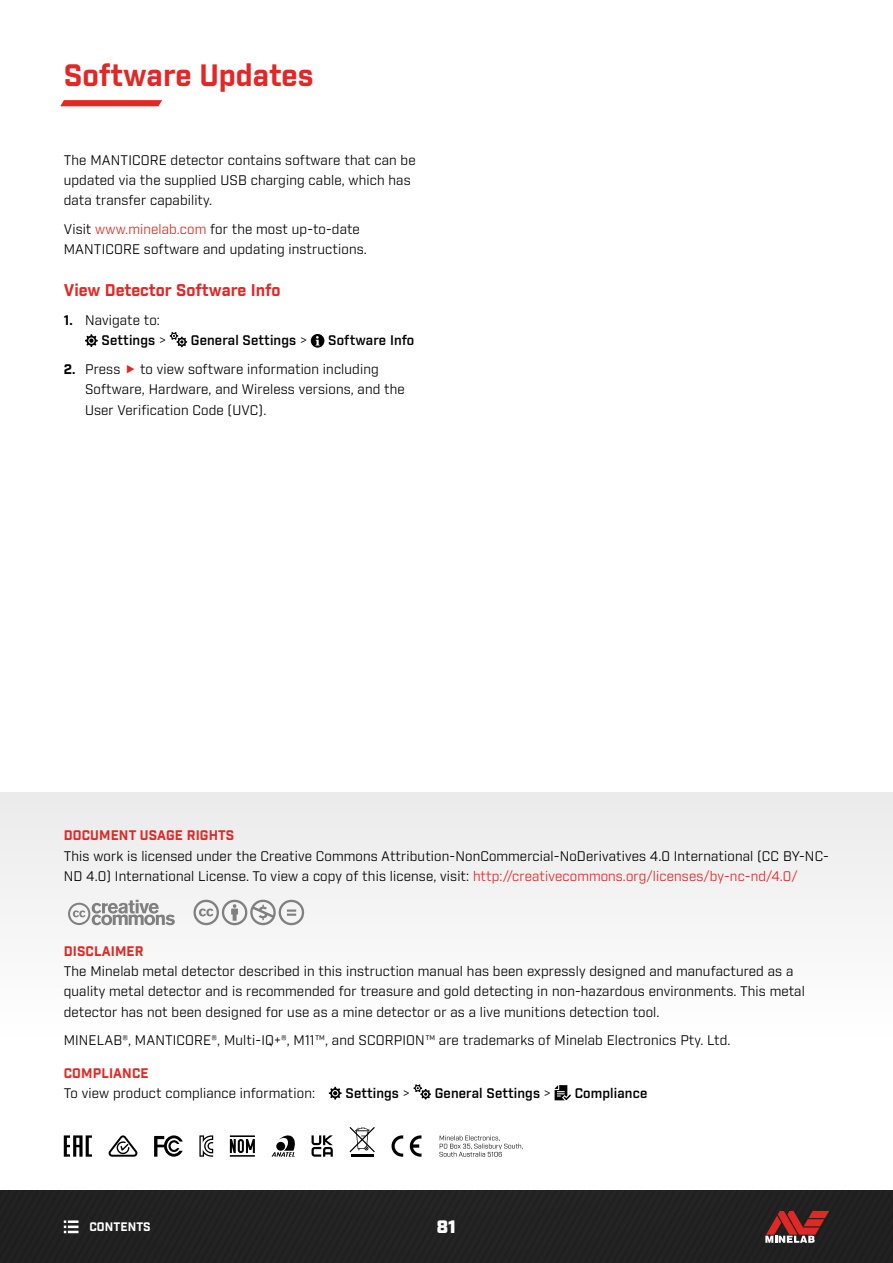
<style>
.page{position:relative;width:893px;height:1263px;background:#fff}
.page>*{position:absolute;margin:0;border:0;box-sizing:border-box;transform-origin:0 0}
.t1{font:700 30px "Industry";color:#e02926}
.t2{font:900 18px "Industry";color:#fff}
.t3{font:700 16.5px "Industry";letter-spacing:-.005em;color:#e02926}
.t4{font:13.5px/20.2px "Industry";letter-spacing:.01em;color:#000}
.t5{font:600 13.5px "Industry";letter-spacing:.01em;color:#000}
.t6{font:700 13.5px "Industry";letter-spacing:.01em;color:#e02926}
.t7{font:700 12px "Industry";letter-spacing:.01em;color:#fff}
.s1{color:#e02926}
.s2{font-weight:700}
.s3{font-weight:600}
.s4{font-weight:400}
</style>
<div class="page">
<div style="left:0;top:792px;width:893px;height:471px;background:linear-gradient(to right,#f7f7f7,#f7f7f7)"></div>
<div style="left:0;top:1191px;width:893px;height:72px;background:#222"></div>
<svg style="left:60px;top:100px;width:102px;height:6px"></svg>
<svg style="left:765px;top:1211px;width:64px;height:32px;background:#863c3b"></svg>
<svg style="left:64px;top:1220px;width:15px;height:13px"></svg>
<svg style="left:68px;top:900px;width:107px;height:25px"></svg>
<svg style="left:193px;top:900px;width:111px;height:25px"></svg>
<svg style="left:329px;top:1087px;width:13px;height:12px"></svg>
<svg style="left:414px;top:1084px;width:17px;height:15px"></svg>
<svg style="left:555px;top:1085px;width:16px;height:15px"></svg>
<svg style="left:230px;top:1135px;width:25px;height:22px"></svg>
<svg style="left:272px;top:1134px;width:24px;height:23px"></svg>
<svg style="left:349px;top:1127px;width:26px;height:25px"></svg>
<hr style="left:351px;top:1154px;width:23px;height:3px;background:#000">
<svg style="left:108px;top:1135px;width:29px;height:22px"></svg>
<svg style="left:392px;top:1135px;width:11px;height:22px"></svg>
<svg style="left:410px;top:1135px;width:11px;height:22px"></svg>
<svg style="left:64px;top:1135px;width:28px;height:22px"></svg>
<svg style="left:199px;top:1135px;width:14px;height:22px"></svg>
<svg style="left:439px;top:1135px;width:84px;height:22px"></svg>
<svg style="left:154px;top:1135px;width:29px;height:22px"></svg>
<svg style="left:312px;top:1135px;width:21px;height:22px"></svg>
<svg style="left:85px;top:334px;width:13px;height:13px"></svg>
<svg style="left:170px;top:332px;width:17px;height:15px"></svg>
<svg style="left:311px;top:334px;width:13px;height:14px"></svg>
<h1 class="t1" style="left:64px;top:57px;width:251px">Software Updates</h1>
<p class="t4" style="left:64px;top:150px;width:353px">The MANTICORE detector contains software that can be updated via the supplied USB charging cable, which has data transfer capability.</p>
<p class="t4" style="left:64px;top:220px;width:303px">Visit <span class="s1">www.minelab.com</span> for the most up-to-date<br>MANTICORE software and updating instructions.</p>
<p class="t3" style="left:64px;top:280px;width:218px">View Detector Software Info</p>
<p class="t4" style="left:102px;top:310px;width:66px;text-indent:-38px"><span class="s2">1.</span> Navigate to:<br><span class="s3">Settings</span> &gt;</p>
<p class="t5" style="left:191px;top:332px;width:118px">General Settings <span class="s4">&gt;</span></p>
<p class="t5" style="left:328px;top:332px;width:88px">Software Info</p>
<p class="t4" style="left:85px;top:359px;width:321px;text-indent:55px">to view software information including<br>Software, Hardware, and Wireless versions, and the<br>User Verification Code (UVC).</p>
<p class="t4" style="left:64px;top:359px;width:58px"><span class="s2">2.</span> Press</p>
<p class="t6" style="left:64px;top:827px;width:172px">DOCUMENT USAGE RIGHTS</p>
<p class="t4" style="left:64px;top:846px;width:765px">This work is licensed under the Creative Commons Attribution-NonCommercial-NoDerivatives 4.0 International (CC BY-NC-<br>ND 4.0) International License. To view a copy of this license, visit: <span class="s1">http://creativecommons.org/licenses/by-nc-nd/4.0/</span></p>
<p class="t6" style="left:64px;top:943px;width:81px">DISCLAIMER</p>
<p class="t4" style="left:64px;top:961px;width:743px">The Minelab metal detector described in this instruction manual has been expressly designed and manufactured as a quality metal detector and is recommended for treasure and gold detecting in non-hazardous environments. This metal detector has not been designed for use as a mine detector or as a live munitions detection tool.</p>
<p class="t4" style="left:64px;top:1031px;width:666px">MINELAB®, MANTICORE®, Multi‑IQ+®, M11™, and SCORPION™ are trademarks of Minelab Electronics Pty. Ltd.</p>
<p class="t6" style="left:64px;top:1064px;width:86px">COMPLIANCE</p>
<p class="t4" style="left:64px;top:1083px;width:253px">To view product compliance information:</p>
<p class="t5" style="left:345px;top:1085px;width:66px">Settings <span class="s4">&gt;</span></p>
<p class="t5" style="left:435px;top:1085px;width:118px">General Settings <span class="s4">&gt;</span></p>
<p class="t5" style="left:575px;top:1085px;width:74px">Compliance</p>
<p class="t7" style="left:89px;top:1220px;width:63px">CONTENTS</p>
<h2 class="t2" style="left:437px;top:1216px;width:21px">81</h2>
</div>
